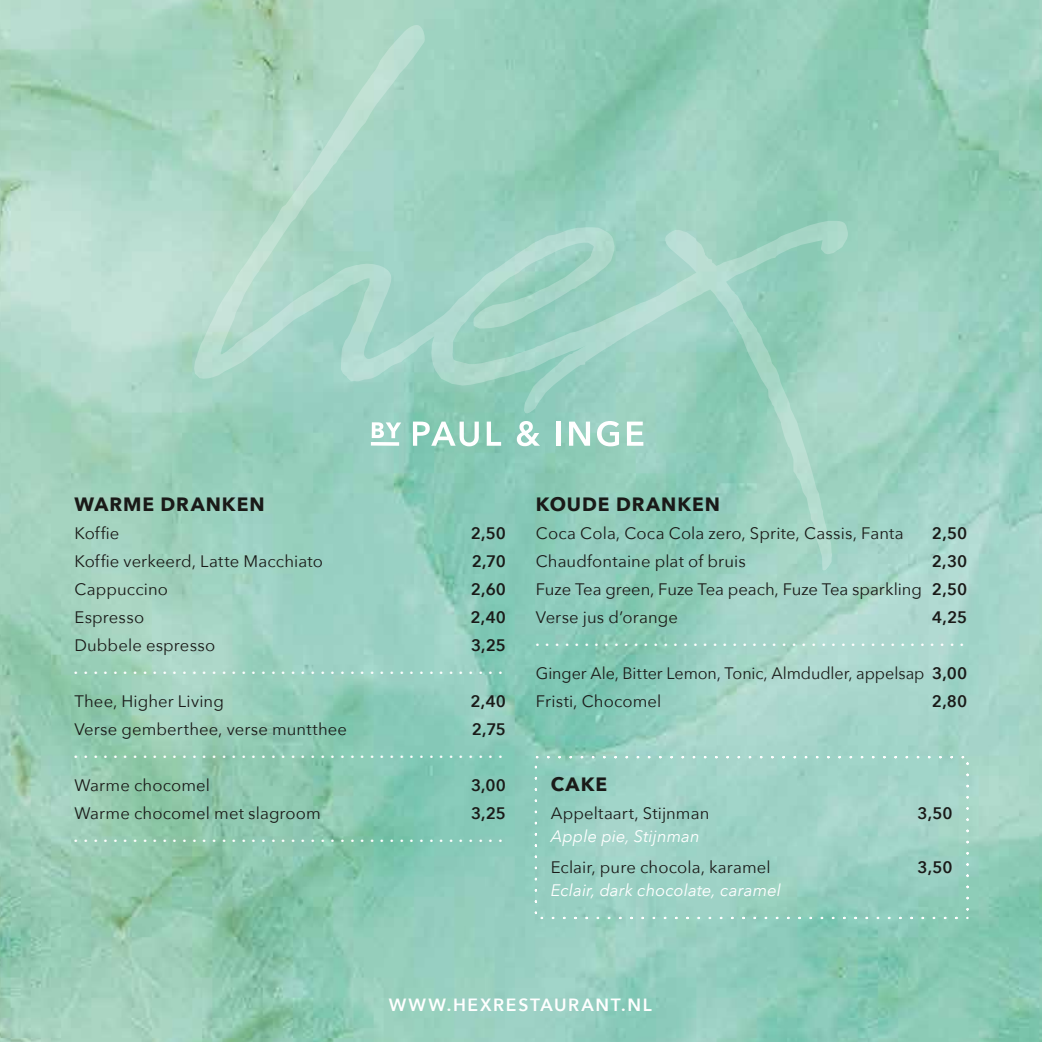
<style>
.page{position:relative;width:1042px;height:1042px;background:#fff}
.page>*{position:absolute;margin:0;border:0;box-sizing:border-box;transform-origin:0 0}
.t1{font:300 26.25px "Avenir";color:#fff}
.t2{font:700 19.25px "Avenir Next";letter-spacing:.055em;color:#1a1a18}
.t3{font:600 17.68px "Avenir Next";letter-spacing:.095em;color:#fff}
.t4{font:16.62px/28px "Avenir Next";letter-spacing:.005em;color:#1a1a18;text-align:justify}
.t5{font:600 16.62px "Avenir Next";color:#1a1a18}
.t6{font:italic 16.62px "Avenir Next";letter-spacing:.005em;color:#fff}
.s1{font-weight:600}
</style>
<div class="page">
<img style="left:0;top:0;width:1042px;height:1042px">
<svg style="left:194px;top:25px;width:269px;height:356px;background:#a9d6c5"></svg>
<svg style="left:431px;top:227px;width:93px;height:158px;background:#a0d3c4"></svg>
<svg style="left:524px;top:221px;width:324px;height:349px;background:#98cfbf"></svg>
<svg style="left:413px;top:421px;width:66px;height:25px"></svg>
<svg style="left:487px;top:422px;width:14px;height:24px"></svg>
<svg style="left:517px;top:421px;width:23px;height:25px"></svg>
<hr style="left:557px;top:422px;width:4px;height:24px;background:#fff">
<svg style="left:569px;top:422px;width:21px;height:24px"></svg>
<svg style="left:597px;top:421px;width:22px;height:25px"></svg>
<svg style="left:627px;top:422px;width:16px;height:24px"></svg>
<svg style="left:372px;top:422px;width:29px;height:16px"></svg>
<svg style="left:371px;top:442px;width:28px;height:4px"></svg>
<div style="left:535px;top:756px;width:433px;height:163px;border:2px dashed #fff"></div>
<p class="t2" style="left:74px;top:487px;width:192px">WARME DRANKEN</p>
<p class="t4" style="left:74px;top:518px;width:46px">Koffie</p>
<p class="t5" style="left:471px;top:519px;width:37px">2,50</p>
<p class="t4" style="left:74px;top:546px;width:250px">Koffie verkeerd, Latte Macchiato</p>
<p class="t5" style="left:472px;top:547px;width:36px">2,70</p>
<p class="t4" style="left:74px;top:574px;width:95px">Cappuccino</p>
<p class="t5" style="left:471px;top:575px;width:37px">2,60</p>
<p class="t4" style="left:74px;top:602px;width:71px">Espresso</p>
<p class="t5" style="left:470px;top:603px;width:37px">2,40</p>
<p class="t4" style="left:74px;top:630px;width:142px">Dubbele espresso</p>
<p class="t5" style="left:471px;top:631px;width:37px">3,25</p>
<p class="t4" style="left:74px;top:686px;width:151px">Thee, Higher Living</p>
<p class="t5" style="left:470px;top:687px;width:37px">2,40</p>
<p class="t4" style="left:74px;top:714px;width:274px">Verse gemberthee, verse muntthee</p>
<p class="t5" style="left:472px;top:715px;width:36px">2,75</p>
<p class="t4" style="left:74px;top:770px;width:137px">Warme chocomel</p>
<p class="t5" style="left:471px;top:771px;width:37px">3,00</p>
<p class="t4" style="left:74px;top:798px;width:248px">Warme chocomel met slagroom</p>
<p class="t5" style="left:471px;top:799px;width:37px">3,25</p>
<h1 class="t1" style="left:73px;top:649px;width:433px">............................................</h1>
<h1 class="t1" style="left:73px;top:733px;width:433px">............................................</h1>
<h1 class="t1" style="left:73px;top:817px;width:433px">............................................</h1>
<p class="t2" style="left:536px;top:487px;width:186px">KOUDE DRANKEN</p>
<p class="t4" style="left:536px;top:518px;width:369px">Coca Cola, Coca Cola zero, Sprite, Cassis, Fanta</p>
<p class="t5" style="left:932px;top:519px;width:37px">2,50</p>
<p class="t4" style="left:536px;top:546px;width:211px">Chaudfontaine plat of bruis</p>
<p class="t4" style="left:536px;top:546px;width:433px;text-indent:396px"><span class="s1">2,30<br></span>Fuze Tea green, Fuze Tea peach, Fuze Tea sparkling <span class="s1">2,50<br></span>Verse jus d’orange</p>
<p class="t5" style="left:932px;top:603px;width:37px">4,25</p>
<h1 class="t1" style="left:534px;top:621px;width:433px">............................................</h1>
<p class="t4" style="left:536px;top:658px;width:433px">Ginger Ale, Bitter Lemon, Tonic, Almdudler, appelsap <span class="s1">3,00<br></span>Fristi, Chocomel</p>
<p class="t5" style="left:932px;top:687px;width:37px">2,80</p>
<p class="t2" style="left:551px;top:767px;width:58px">CAKE</p>
<p class="t4" style="left:551px;top:798px;width:160px">Appeltaart, Stijnman</p>
<p class="t5" style="left:917px;top:799px;width:37px">3,50</p>
<p class="t6" style="left:551px;top:822px;width:150px">Apple pie, Stijnman</p>
<p class="t4" style="left:551px;top:852px;width:221px">Eclair, pure chocola, karamel</p>
<p class="t5" style="left:917px;top:853px;width:37px">3,50</p>
<p class="t6" style="left:551px;top:876px;width:232px">Eclair, dark chocolate, caramel</p>
<p class="t3" style="left:389px;top:990px;width:264px">WWW.HEXRESTAURANT.NL</p>
</div>
